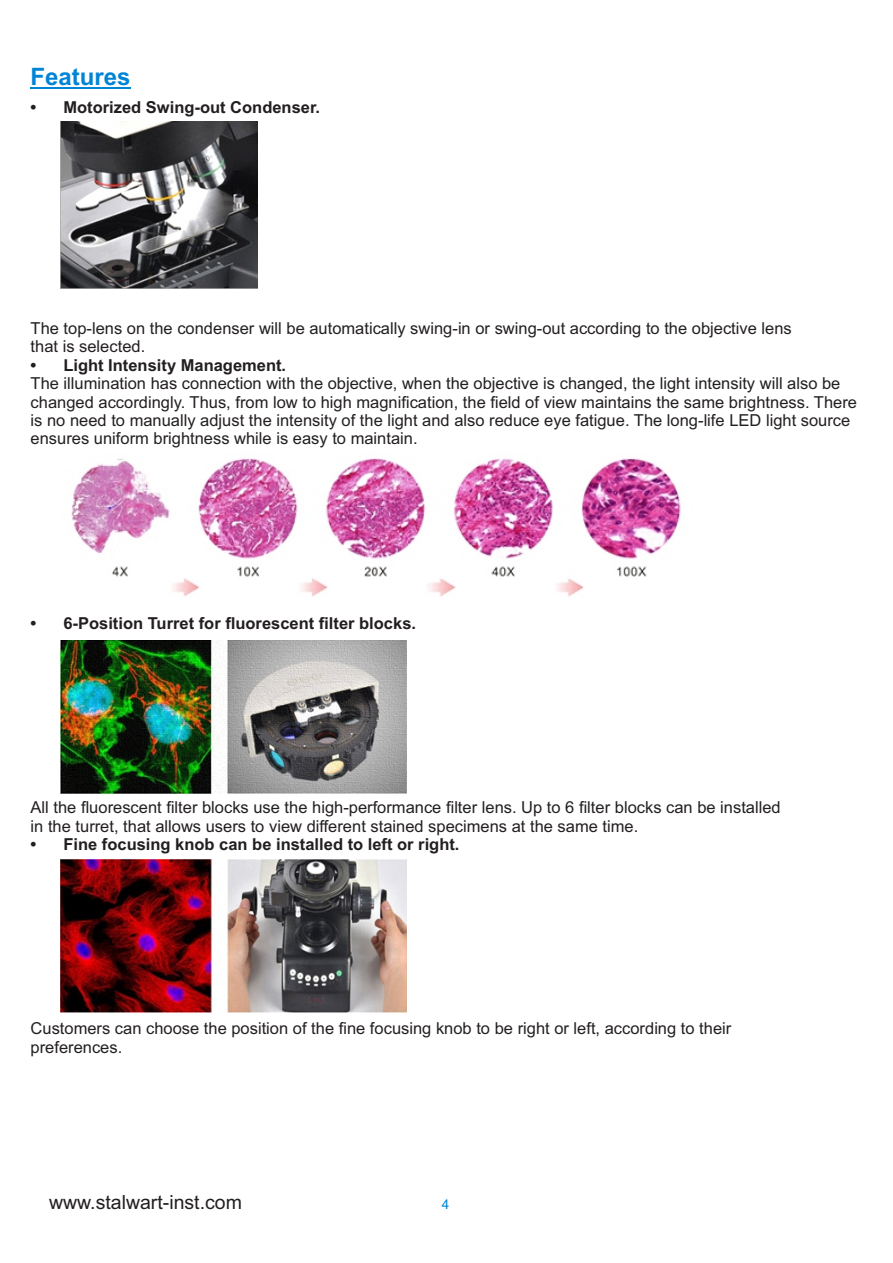
<style>
.page{position:relative;width:893px;height:1263px;background:#fff}
.page>*{position:absolute;margin:0;border:0;box-sizing:border-box;transform-origin:0 0}
.t1{font:700 24px "Arial";color:#0084d6}
.t2{font:19.5px "Arial";color:#231f20}
.t3{font:16.5px/18.5px "Arial";color:#231f20}
.t4{font:700 16.5px "Arial";color:#231f20}
.t5{font:13.5px "Arial";color:#0084d6}
</style>
<div class="page">
<hr style="left:31px;top:88px;width:100px;height:1px;background:#0084d6">
<img style="left:61px;top:121px;width:196px;height:167px">
<img style="left:71px;top:458px;width:610px;height:139px">
<img style="left:61px;top:640px;width:345px;height:153px">
<img style="left:61px;top:860px;width:345px;height:153px">
<h1 class="t1" style="left:31px;top:68px;width:102px">Features</h1>
<p class="t4" style="left:31px;top:101px;width:291px">• Motorized Swing-out Condenser.</p>
<p class="t3" style="left:31px;top:320px;width:763px">The top-lens on the condenser will be automatically swing-in or swing-out according to the objective lens that is selected.</p>
<p class="t4" style="left:31px;top:359px;width:257px">• Light Intensity Management.</p>
<p class="t3" style="left:31px;top:376px;width:828px">The illumination has connection with the objective, when the objective is changed, the light intensity will also be changed accordingly. Thus, from low to high magnification, the field of view maintains the same brightness. There is no need to manually adjust the intensity of the light and also reduce eye fatigue. The long-life LED light source ensures uniform brightness while is easy to maintain.</p>
<p class="t4" style="left:31px;top:617px;width:387px">• 6-Position Turret for fluorescent filter blocks.</p>
<p class="t3" style="left:31px;top:800px;width:752px">All the fluorescent filter blocks use the high-performance filter lens. Up to 6 filter blocks can be installed in the turret, that allows users to view different stained specimens at the same time.</p>
<p class="t4" style="left:31px;top:838px;width:430px">• Fine focusing knob can be installed to left or right.</p>
<p class="t3" style="left:31px;top:1021px;width:702px">Customers can choose the position of the fine focusing knob to be right or left, according to their preferences.</p>
<p class="t2" style="left:49px;top:1194px;width:194px">www.stalwart-inst.com</p>
<p class="t5" style="left:442px;top:1199px;width:9px">4</p>
</div>
